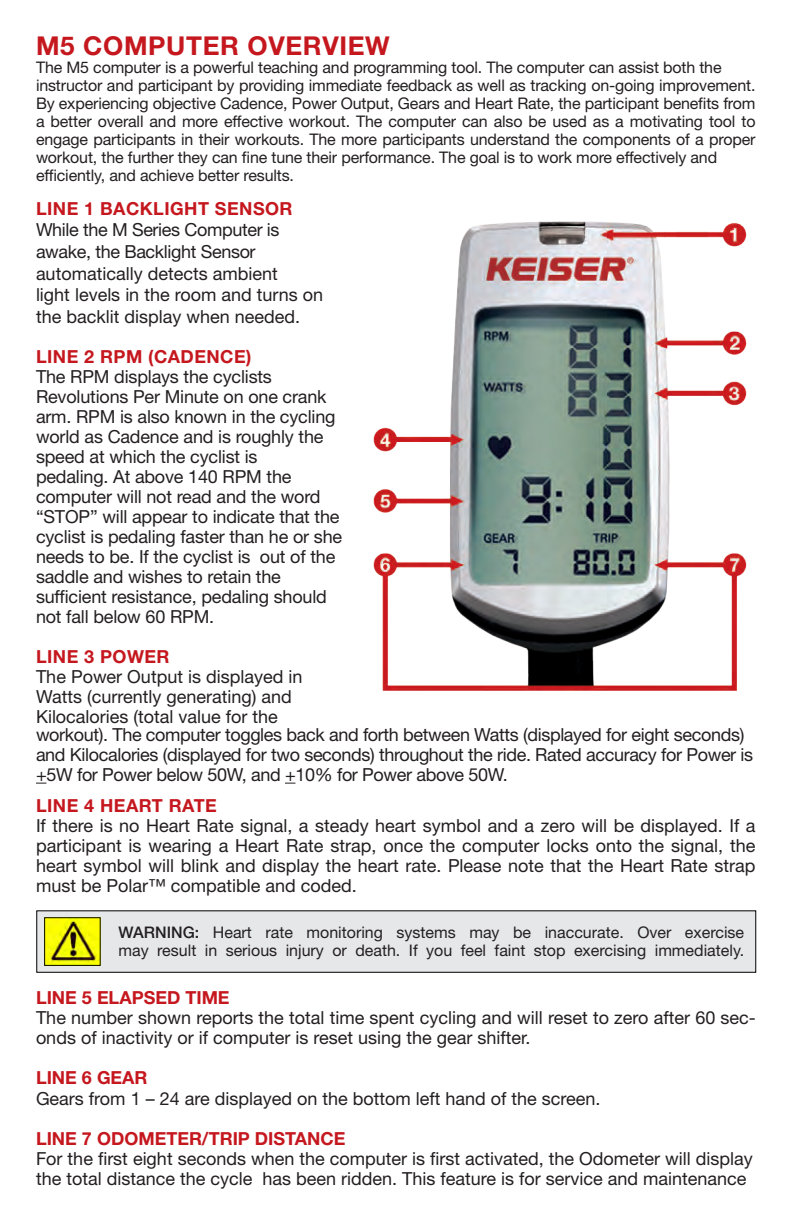
<style>
.page{position:relative;width:792px;height:1224px;background:#fff}
.page>*{position:absolute;margin:0;border:0;box-sizing:border-box;transform-origin:0 0}
.t1{font:700 26px "Helvetica Neue LT Std";letter-spacing:.025em;color:#c5171e}
.t2{font:18px/20px "Helvetica Neue LT Std";letter-spacing:-.01em;color:#231f20}
.t3{font:700 18px "Helvetica Neue LT Std";letter-spacing:.025em;color:#c5171e}
.t4{font:700 18px "Helvetica Neue LT Std";color:#c5171e}
.t5{font:16px/18px "Helvetica Neue LT Std";letter-spacing:-.01em;color:#231f20;text-align:justify}
.s1{font-weight:700;color:#c5171e}
.s2{font-weight:500}
</style>
<div class="page">
<div style="left:36px;top:911px;width:720px;height:62px;background:#e6e7e9;border:1px solid #000"></div>
<img style="left:46px;top:919px;width:53px;height:45px">
<div style="left:44px;top:917px;width:57px;height:49px;border:1px solid #040503"></div>
<img style="left:373px;top:221px;width:374px;height:470px">
<p class="t1" style="left:36px;top:29px;width:355px">M5 COMPUTER OVERVIEW</p>
<p class="t5" style="left:36px;top:58px;width:687px">The M5 computer is a powerful teaching and programming tool. The computer can assist both the</p>
<p class="t5" style="left:36px;top:76px;width:721px">instructor and participant by providing immediate feedback as well as tracking on-going improvement.<br>By experiencing objective Cadence, Power Output, Gears and Heart Rate, the participant benefits from a better overall and more effective workout. The computer can also be used as a motivating tool to engage participants in their workouts. The more participants understand the components of a proper workout, the further they can fine tune their performance. The goal is to work more effectively and</p>
<p class="t5" style="left:36px;top:166px;width:259px">efficiently, and achieve better results.</p>
<p class="t3" style="left:36px;top:197px;width:258px">LINE 1 BACKLIGHT SENSOR</p>
<p class="t2" style="left:36px;top:220px;width:245px">While the M Series Computer is</p>
<p class="t2" style="left:36px;top:241px;width:221px">awake, the Backlight Sensor</p>
<p class="t2" style="left:36px;top:263px;width:243px">automatically detects ambient</p>
<p class="t2" style="left:36px;top:284px;width:289px;line-height:21.6px">light levels in the room and turns on the backlit display when needed.</p>
<p class="t3" style="left:36px;top:345px;width:217px">LINE 2 RPM (CADENCE)</p>
<p class="t2" style="left:36px;top:366px;width:237px">The RPM displays the cyclists</p>
<p class="t2" style="left:36px;top:386px;width:301px">Revolutions Per Minute on one crank arm. RPM is also known in the cycling world as Cadence and is roughly the speed at which the cyclist is</p>
<p class="t2" style="left:36px;top:466px;width:308px">pedaling. At above 140 RPM the computer will not read and the word “STOP” will appear to indicate that the cyclist is pedaling faster than he or she needs to be. If the cyclist is out of the saddle and wishes to retain the</p>
<p class="t2" style="left:36px;top:586px;width:292px">sufficient resistance, pedaling should not fall below 60 RPM.</p>
<p class="t2" style="left:36px;top:646px;width:268px"><span class="s1">LINE 3 POWER<br></span>The Power Output is displayed in<br>Watts (currently generating) and</p>
<p class="t2" style="left:36px;top:706px;width:243px">Kilocalories (total value for the</p>
<p class="t2" style="left:36px;top:725px;width:719px">workout). The computer toggles back and forth between Watts (displayed for eight seconds) and Kilocalories (displayed for two seconds) throughout the ride. Rated accuracy for Power is +5W for Power below 50W, and +10% for Power above 50W.</p>
<p class="t3" style="left:36px;top:795px;width:182px">LINE 4 HEART RATE</p>
<p class="t2" style="left:36px;top:816px;width:721px;text-align:justify">If there is no Heart Rate signal, a steady heart symbol and a zero will be displayed. If a participant is wearing a Heart Rate strap, once the computer locks onto the signal, the heart symbol will blink and display the heart rate. Please note that the Heart Rate strap must be Polar™ compatible and coded.</p>
<p class="t5" style="left:119px;top:923px;width:627px"><span class="s2">WARNING:</span> Heart rate monitoring systems may be inaccurate. Over exercise may result in serious injury or death. If you feel faint stop exercising immediately.</p>
<p class="t4" style="left:36px;top:986px;width:195px">LINE 5 ELAPSED TIME</p>
<p class="t2" style="left:36px;top:1007px;width:721px">The number shown reports the total time spent cycling and will reset to zero after 60 sec&shy;onds of inactivity or if computer is reset using the gear shifter.</p>
<p class="t4" style="left:36px;top:1066px;width:113px">LINE 6 GEAR</p>
<p class="t2" style="left:36px;top:1088px;width:566px">Gears from 1 – 24 are displayed on the bottom left hand of the screen.</p>
<p class="t4" style="left:36px;top:1128px;width:311px">LINE 7 ODOMETER/TRIP DISTANCE</p>
<p class="t2" style="left:36px;top:1148px;width:718px">For the first eight seconds when the computer is first activated, the Odometer will display the total distance the cycle has been ridden. This feature is for service and maintenance</p>
</div>
